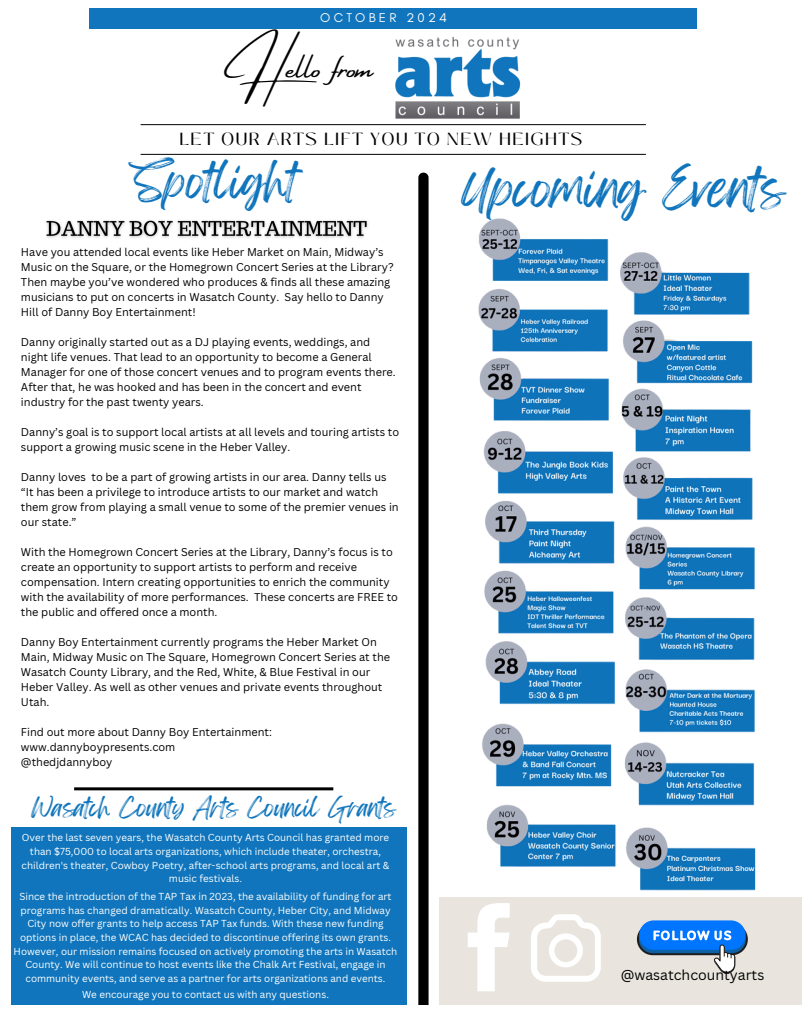
<style>
.page{position:relative;width:810px;height:1013px;background:#fff}
.page>*{position:absolute;margin:0;border:0;box-sizing:border-box;transform-origin:0 0}
.t1{font:45.1px "Feeling Passionate";color:#1075bc}
.t2{font:41px "Feeling Passionate";color:#1075bc}
.t3{font:33.3px "Amsterdam Four";color:#000}
.t4{font:22px "Feeling Passionate";color:#1075bc}
.t5{font:17.5px "Black Mango";letter-spacing:.08em;color:#000}
.t6{font:14.1px "Canva Sans";color:#000}
.t7{font:12.9px "Glacial Indifference";letter-spacing:.25em;color:#fdfdfd}
.t8{font:11px/15px "Canva Sans";color:#000}
.t9{font:9.9px/13.6px "Canva Sans";color:#fff;text-align:center}
</style>
<div class="page">
<div style="left:90px;top:8px;width:607px;height:20px;background:#1075bc"></div>
<hr style="left:141px;top:124px;width:505px;height:1px;background:#000">
<hr style="left:141px;top:154px;width:505px;height:1px;background:#000">
<img style="left:395px;top:36px;width:126px;height:83px">
<svg style="left:418px;top:173px;width:11px;height:831px;background:#121212"></svg>
<div style="left:11px;top:827px;width:396px;height:177px;background:#1075bc"></div>
<hr style="left:74px;top:787px;width:259px;height:3px;background:#000">
<div style="left:439px;top:896px;width:362px;height:108px;background:#e9e5de"></div>
<svg style="left:468px;top:903px;width:42px;height:88px"></svg>
<svg style="left:531px;top:914px;width:70px;height:67px"></svg>
<div style="left:639px;top:920px;width:107px;height:29px;background:#0075ff;border-radius:15px"></div>
<svg style="left:637px;top:923px;width:111px;height:50px"></svg>
<img style="left:470px;top:218px;width:300px;height:679px">
<img style="left:46px;top:220px;width:322px;height:18px">
<p class="t7" style="left:320px;top:10px;width:128px">OCTOBER 2024</p>
<p class="t3" style="left:235px;top:50px;width:140px">Hello from</p>
<p class="t5" style="left:179px;top:125px;width:405px">LET OUR ARTS LIFT YOU TO NEW HEIGHTS</p>
<h3 class="t1" style="left:462px;top:152px;width:326px">Upcoming Events</h3>
<p class="t2" style="left:134px;top:148px;width:165px">Spotlight</p>
<h2 class="t8" style="left:21px;top:244px;width:374px">Have you attended local events like Heber Market on Main, Midway’s Music on the Square, or the Homegrown Concert Series at the Library?<br>Then maybe you’ve wondered who produces &amp; finds all these amazing musicians to put on concerts in Wasatch County. Say hello to Danny Hill of Danny Boy Entertainment!</h2>
<p class="t8" style="left:21px;top:334px;width:376px">Danny originally started out as a DJ playing events, weddings, and night life venues. That lead to an opportunity to become a General Manager for one of those concert venues and to program events there.<br>After that, he was hooked and has been in the concert and event industry for the past twenty years.</p>
<h5 class="t8" style="left:21px;top:424px;width:380px">Danny’s goal is to support local artists at all levels and touring artists to support a growing music scene in the Heber Valley.</h5>
<h1 class="t8" style="left:21px;top:469px;width:379px">Danny loves to be a part of growing artists in our area. Danny tells us “It has been a privilege to introduce artists to our market and watch them grow from playing a small venue to some of the premier venues in our state.”</h1>
<p class="t8" style="left:21px;top:544px;width:379px">With the Homegrown Concert Series at the Library, Danny’s focus is to create an opportunity to support artists to perform and receive compensation. Intern creating opportunities to enrich the community with the availability of more performances. These concerts are FREE to the public and offered once a month.</p>
<p class="t8" style="left:21px;top:634px;width:371px">Danny Boy Entertainment currently programs the Heber Market On Main, Midway Music on The Square, Homegrown Concert Series at the Wasatch County Library, and the Red, White, &amp; Blue Festival in our Heber Valley. As well as other venues and private events throughout Utah.</p>
<p class="t8" style="left:21px;top:724px;width:252px">Find out more about Danny Boy Entertainment:</p>
<p class="t8" style="left:21px;top:739px;width:156px">www.dannyboypresents.com</p>
<p class="t8" style="left:21px;top:754px;width:93px">@thedjdannyboy</p>
<p class="t4" style="left:31px;top:789px;width:367px">Wasatch County Arts Council Grants</p>
<p class="t9" style="left:22px;top:830px;width:369px">Over the last seven years, the Wasatch County Arts Council has granted more than $75,000 to local arts organizations, which include theater, orchestra, children's theater, Cowboy Poetry, after-school arts programs, and local art &amp; music festivals.</p>
<h1 class="t9" style="left:14px;top:889px;width:385px">Since the introduction of the TAP Tax in 2023, the availability of funding for art programs has changed dramatically. Wasatch County, Heber City, and Midway City now offer grants to help access TAP Tax funds. With these new funding options in place, the WCAC has decided to discontinue offering its own grants.<br>However, our mission remains focused on actively promoting the arts in Wasatch County. We will continue to host events like the Chalk Art Festival, engage in community events, and serve as a partner for arts organizations and events.</h1>
<p class="t9" style="left:82px;top:987px;width:248px">We encourage you to contact us with any questions.</p>
<p class="t6" style="left:621px;top:964px;width:145px">@wasatchcountyarts</p>
</div>
